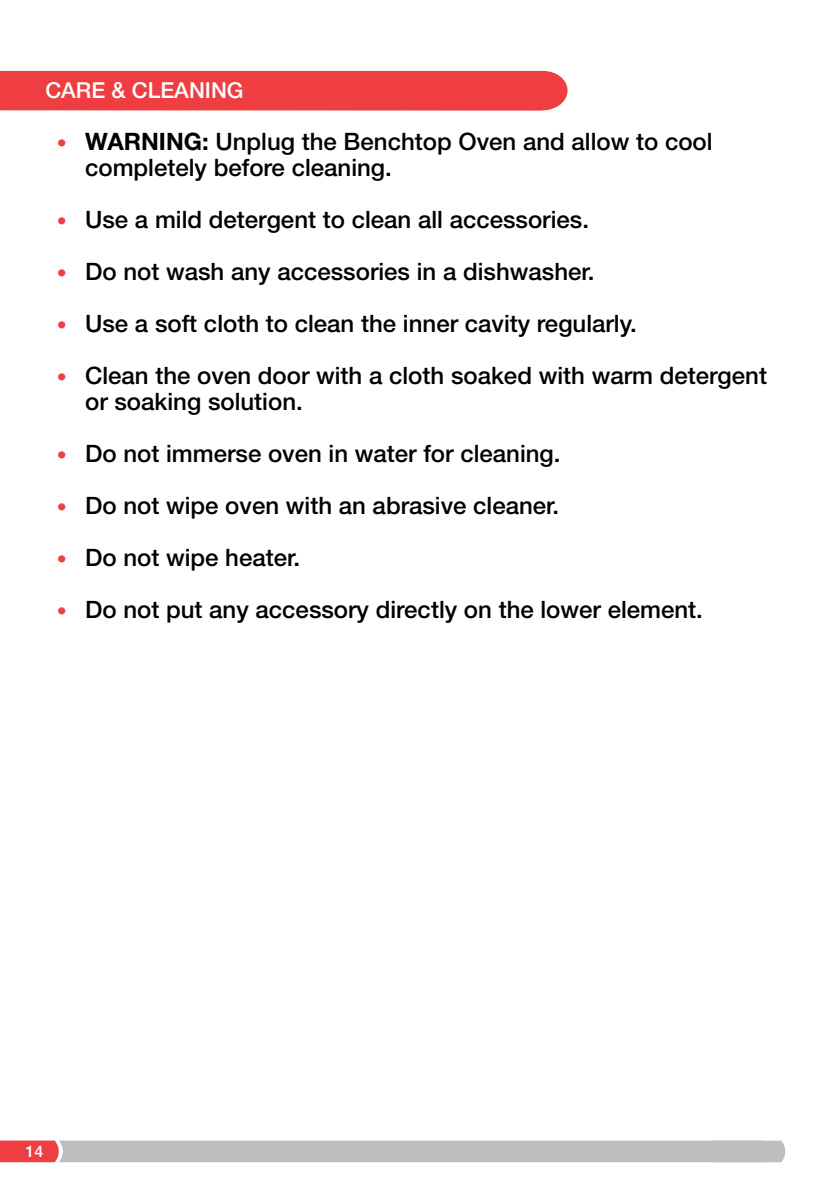
<style>
.page{position:relative;width:840px;height:1191px;background:#fff}
.page>*{position:absolute;margin:0;border:0;box-sizing:border-box;transform-origin:0 0}
.t1{font:500 24px/26px "Helvetica Neue LT Std";color:#000}
.t2{font:500 22px "Helvetica Neue LT Std";color:#fff}
.t3{font:500 16px "Helvetica Neue LT Std";color:#fff}
.s1{font-weight:700;font-size:20px;color:#ef3e42}
.s2{font-weight:700}
</style>
<div class="page">
<svg style="left:0;top:1140px;width:784px;height:22px;background:#c1b6b8"></svg>
<div style="left:0;top:71px;width:567px;height:40px;background:#ef3e42"></div>
<p class="t2" style="left:45px;top:77px;width:200px">CARE &amp; CLEANING</p>
<p class="t1" style="left:85px;top:128px;width:628px;text-indent:-28px"><span class="s1">•</span> <span class="s2">WARNING:</span> Unplug the Benchtop Oven and allow to cool completely before cleaning.</p>
<p class="t1" style="left:57px;top:206px;width:533px"><span class="s1">•</span> Use a mild detergent to clean all accessories.</p>
<p class="t1" style="left:57px;top:258px;width:539px"><span class="s1">•</span> Do not wash any accessories in a dishwasher.</p>
<p class="t1" style="left:57px;top:310px;width:581px"><span class="s1">•</span> Use a soft cloth to clean the inner cavity regularly.</p>
<p class="t1" style="left:85px;top:362px;width:683px;text-indent:-28px"><span class="s1">•</span> Clean the oven door with a cloth soaked with warm detergent or soaking solution.</p>
<p class="t1" style="left:57px;top:440px;width:505px"><span class="s1">•</span> Do not immerse oven in water for cleaning.</p>
<p class="t1" style="left:57px;top:492px;width:503px"><span class="s1">•</span> Do not wipe oven with an abrasive cleaner.</p>
<p class="t1" style="left:57px;top:544px;width:245px"><span class="s1">•</span> Do not wipe heater.</p>
<p class="t1" style="left:57px;top:596px;width:647px"><span class="s1">•</span> Do not put any accessory directly on the lower element.</p>
<p class="t3" style="left:26px;top:1141px;width:19px">14</p>
</div>
